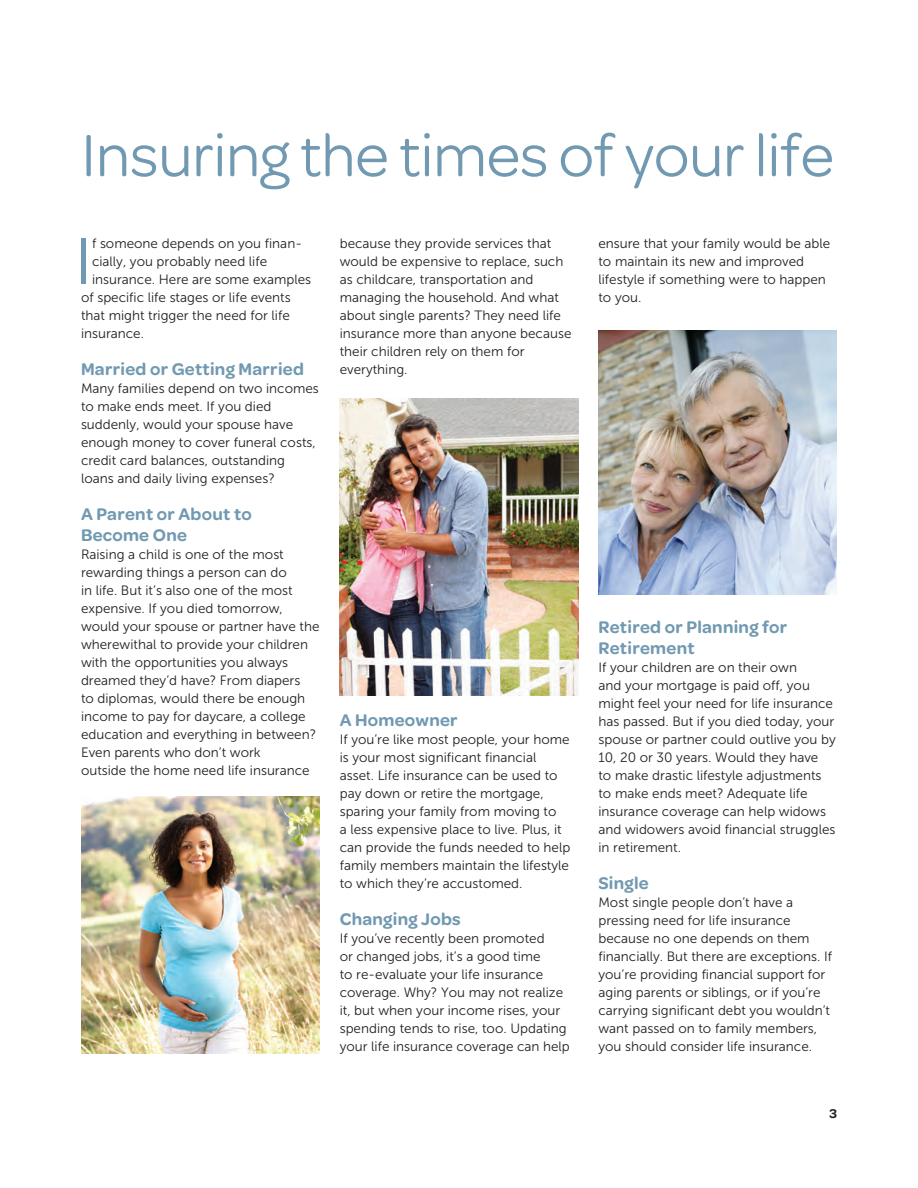
<style>
.page{position:relative;width:918px;height:1188px;background:#fff}
.page>*{position:absolute;margin:0;border:0;box-sizing:border-box;transform-origin:0 0}
.text{font:64.65px "Museo Sans 300";color:#7199b1}
.head{font:63px "Omnes";letter-spacing:-.005em;color:#7199b1}
.subheads{font:600 18px/21px "Omnes";letter-spacing:.015em;color:#7199b1}
.text-2{font:13.5px/18px "Museo Sans 300";color:#231f20}
.t1{font:600 13.5px "Omnes";color:#231f20}
</style>
<div class="page">
<img style="left:81px;top:796px;width:239px;height:257px">
<img style="left:340px;top:398px;width:238px;height:297px">
<img style="left:598px;top:330px;width:239px;height:265px">
<p class="head" style="left:81px;top:120px;width:755px">Insuring the times of your life</p>
<p class="text" style="left:74px;top:227px;width:19px">I</p>
<p class="text-2" style="left:92px;top:234px;width:211px">f someone depends on you finan-</p>
<p class="text-2" style="left:92px;top:252px;width:177px">cially, you probably need life</p>
<p class="text-2" style="left:92px;top:270px;width:221px">insurance. Here are some examples</p>
<p class="text-2" style="left:81px;top:288px;width:211px">of specific life stages or life events</p>
<p class="text-2" style="left:81px;top:306px;width:210px">that might trigger the need for life</p>
<p class="text-2" style="left:81px;top:324px;width:65px">insurance.</p>
<p class="subheads" style="left:81px;top:358px;width:224px">Married or Getting Married</p>
<p class="text-2" style="left:81px;top:379px;width:239px">Many families depend on two incomes to make ends meet. If you died suddenly, would your spouse have enough money to cover funeral costs, credit card balances, outstanding loans and daily living expenses?</p>
<p class="subheads" style="left:81px;top:503px;width:172px">A Parent or About to<br>Become One</p>
<p class="text-2" style="left:81px;top:545px;width:240px">Raising a child is one of the most rewarding things a person can do<br>in life. But it’s also one of the most expensive. If you died tomorrow, would your spouse or partner have the wherewithal to provide your children with the opportunities you always dreamed they’d have? From diapers<br>to diplomas, would there be enough income to pay for daycare, a college education and everything in between?<br>Even parents who don’t work<br>outside the home need life insurance</p>
<p class="text-2" style="left:340px;top:234px;width:233px">because they provide services that would be expensive to replace, such as childcare, transportation and managing the household. And what about single parents? They need life insurance more than anyone because their children rely on them for everything.</p>
<p class="subheads" style="left:340px;top:709px;width:120px">A Homeowner</p>
<p class="text-2" style="left:340px;top:730px;width:232px">If you’re like most people, your home is your most significant financial asset. Life insurance can be used to pay down or retire the mortgage, sparing your family from moving to<br>a less expensive place to live. Plus, it can provide the funds needed to help family members maintain the lifestyle to which they’re accustomed.</p>
<p class="subheads" style="left:340px;top:908px;width:123px">Changing Jobs</p>
<p class="text-2" style="left:340px;top:929px;width:232px">If you’ve recently been promoted<br>or changed jobs, it’s a good time<br>to re-evaluate your life insurance coverage. Why? You may not realize it, but when your income rises, your spending tends to rise, too. Updating your life insurance coverage can help</p>
<p class="text-2" style="left:598px;top:234px;width:233px">ensure that your family would be able to maintain its new and improved lifestyle if something were to happen to you.</p>
<p class="subheads" style="left:598px;top:616px;width:190px">Retired or Planning for<br>Retirement</p>
<p class="text-2" style="left:598px;top:658px;width:239px">If your children are on their own<br>and your mortgage is paid off, you might feel your need for life insurance has passed. But if you died today, your spouse or partner could outlive you by 10, 20 or 30 years. Would they have<br>to make drastic lifestyle adjustments to make ends meet? Adequate life insurance coverage can help widows and widowers avoid financial struggles in retirement.</p>
<p class="subheads" style="left:598px;top:872px;width:52px">Single</p>
<p class="text-2" style="left:598px;top:893px;width:235px">Most single people don’t have a pressing need for life insurance because no one depends on them financially. But there are exceptions. If you’re providing financial support for aging parents or siblings, or if you’re carrying significant debt you wouldn’t want passed on to family members, you should consider life insurance.</p>
<p class="t1" style="left:829px;top:1106px;width:9px">3</p>
</div>
